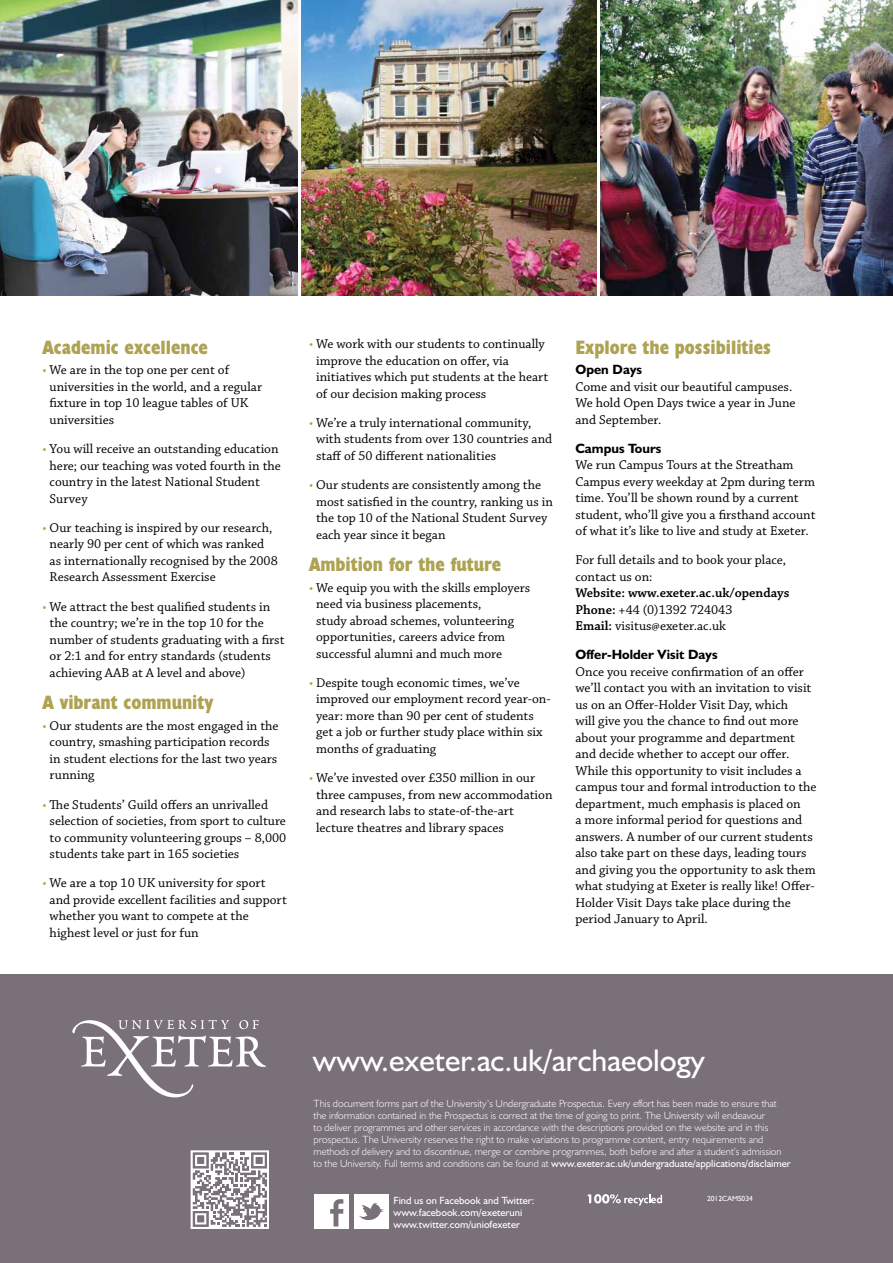
<style>
.page{position:relative;width:893px;height:1263px;background:#fff}
.page>*{position:absolute;margin:0;border:0;box-sizing:border-box;transform-origin:0 0}
.t1{font:31.5px "Humanist 521 BT";color:#fff}
.t2{font:700 condensed 19.5px "Humanist 521 BT Xtra";color:#aea353}
.t3{font:13.5px/16.5px "Chaparral Pro";color:#000}
.t4{font:600 13.5px/16.5px "Chaparral Pro";color:#000}
.t5{font:700 13.5px "Humanist 521 BT";color:#000}
.t6{font:300 10.5px/12px "Humanist 521 BT";color:#fff}
.t7{font:10.5px/12px "Humanist 521 BT";color:#fff}
.t8{font:7.5px "Humanist 521 BT";color:#fff}
.s1{color:#aea353}
.s2{font-weight:400}
</style>
<div class="page">
<div style="left:0;top:974px;width:893px;height:289px;background:#79707a"></div>
<img style="left:0;top:0;width:297px;height:295px">
<img style="left:301px;top:0;width:296px;height:295px">
<img style="left:601px;top:0;width:292px;height:295px">
<div style="left:314px;top:1194px;width:34px;height:35px;background:#fff"></div>
<svg style="left:330px;top:1199px;width:13px;height:27px"></svg>
<svg style="left:72px;top:1020px;width:194px;height:77px"></svg>
<svg style="left:588px;top:1194px;width:74px;height:11px"></svg>
<div style="left:354px;top:1194px;width:34px;height:35px;background:#fff"></div>
<svg style="left:359px;top:1203px;width:24px;height:18px"></svg>
<svg style="left:191px;top:1150px;width:78px;height:79px"></svg>
<h2 class="t2" style="left:43px;top:335px;width:167px">Academic excellence</h2>
<p class="t3" style="left:50px;top:362px;width:214px;text-indent:-7px"><span class="s1">•</span> We are in the top one per cent of universities in the world, and a regular fixture in top 10 league tables of UK universities</p>
<p class="t3" style="left:50px;top:441px;width:233px;text-indent:-7px"><span class="s1">•</span> You will receive an outstanding education here; our teaching was voted fourth in the country in the latest National Student<br>Survey</p>
<p class="t3" style="left:50px;top:520px;width:230px;text-indent:-7px"><span class="s1">•</span> Our teaching is inspired by our research, nearly 90 per cent of which was ranked as internationally recognised by the 2008<br>Research Assessment Exercise</p>
<p class="t3" style="left:50px;top:599px;width:236px;text-indent:-7px"><span class="s1">•</span> We attract the best qualified students in the country; we’re in the top 10 for the number of students graduating with a first or 2:1 and for entry standards (students achieving AAB at A level and above)</p>
<h2 class="t2" style="left:43px;top:690px;width:172px">A vibrant community</h2>
<p class="t3" style="left:50px;top:718px;width:230px;text-indent:-7px"><span class="s1">•</span> Our students are the most engaged in the country, smashing participation records in student elections for the last two years running</p>
<p class="t3" style="left:50px;top:796px;width:238px;text-indent:-7px"><span class="s1">•</span> The Students’ Guild offers an unrivalled selection of societies, from sport to culture to community volunteering groups – 8,000 students take part in 165 societies</p>
<p class="t3" style="left:50px;top:875px;width:239px;text-indent:-7px"><span class="s1">•</span> We are a top 10 UK university for sport and provide excellent facilities and support whether you want to compete at the highest level or just for fun</p>
<p class="t3" style="left:316px;top:336px;width:234px;text-indent:-7px"><span class="s1">•</span> We work with our students to continually improve the education on offer, via initiatives which put students at the heart of our decision making process</p>
<p class="t3" style="left:316px;top:415px;width:238px;text-indent:-7px"><span class="s1">•</span> We’re a truly international community, with students from over 130 countries and staff of 50 different nationalities</p>
<p class="t3" style="left:316px;top:477px;width:238px;text-indent:-7px"><span class="s1">•</span> Our students are consistently among the most satisfied in the country, ranking us in the top 10 of the National Student Survey each year since it began</p>
<h2 class="t2" style="left:309px;top:552px;width:194px">Ambition for the future</h2>
<p class="t3" style="left:316px;top:580px;width:216px;text-indent:-7px"><span class="s1">•</span> We equip you with the skills employers need via business placements,<br>study abroad schemes, volunteering opportunities, careers advice from successful alumni and much more</p>
<p class="t3" style="left:316px;top:675px;width:236px;text-indent:-7px"><span class="s1">•</span> Despite tough economic times, we’ve improved our employment record year-on&shy;year: more than 90 per cent of students get a job or further study place within six months of graduating</p>
<p class="t3" style="left:316px;top:770px;width:238px;text-indent:-7px"><span class="s1">•</span> We’ve invested over £350 million in our three campuses, from new accommodation and research labs to state-of-the-art lecture theatres and library spaces</p>
<h2 class="t2" style="left:575px;top:335px;width:197px">Explore the possibilities</h2>
<p class="t5" style="left:575px;top:361px;width:68px">Open Days</p>
<p class="t3" style="left:575px;top:379px;width:222px">Come and visit our beautiful campuses.<br>We hold Open Days twice a year in June and September.</p>
<p class="t5" style="left:575px;top:440px;width:87px">Campus Tours</p>
<p class="t3" style="left:575px;top:457px;width:242px">We run Campus Tours at the Streatham Campus every weekday at 2pm during term time. You’ll be shown round by a current student, who’ll give you a firsthand account of what it’s like to live and study at Exeter.</p>
<p class="t3" style="left:575px;top:552px;width:212px">For full details and to book your place, contact us on:</p>
<p class="t4" style="left:575px;top:585px;width:215px">Website: www.exeter.ac.uk/opendays<br>Phone: <span class="s2">+44 (0)1392 724043<br></span>Email: <span class="s2">visitus@exeter.ac.uk</span></p>
<p class="t5" style="left:575px;top:646px;width:144px">Offer-Holder Visit Days</p>
<p class="t3" style="left:575px;top:664px;width:243px">Once you receive confirmation of an offer we’ll contact you with an invitation to visit us on an Offer-Holder Visit Day, which<br>will give you the chance to find out more about your programme and department and decide whether to accept our offer.<br>While this opportunity to visit includes a campus tour and formal introduction to the department, much emphasis is placed on<br>a more informal period for questions and answers. A number of our current students also take part on these days, leading tours and giving you the opportunity to ask them what studying at Exeter is really like! Offer-Holder Visit Days take place during the period January to April.</p>
<h1 class="t1" style="left:313px;top:1040px;width:394px">www.exeter.ac.uk/archaeology</h1>
<p class="t6" style="left:314px;top:1097px;width:479px">This document forms part of the University’s Undergraduate Prospectus. Every effort has been made to ensure that the information contained in the Prospectus is correct at the time of going to print. The University will endeavour<br>to deliver programmes and other services in accordance with the descriptions provided on the website and in this prospectus. The University reserves the right to make variations to programme content, entry requirements and methods of delivery and to discontinue, merge or combine programmes, both before and after a student’s admission to the University. Full terms and conditions can be found at <span class="s2">www.exeter.ac.uk/undergraduate/applications/disclaimer</span></p>
<p class="t7" style="left:393px;top:1194px;width:143px">Find us on Facebook and Twitter: www.facebook.com/exeteruni www.twitter.com/uniofexeter</p>
<p class="t8" style="left:707px;top:1194px;width:47px">2012CAMS034</p>
</div>
